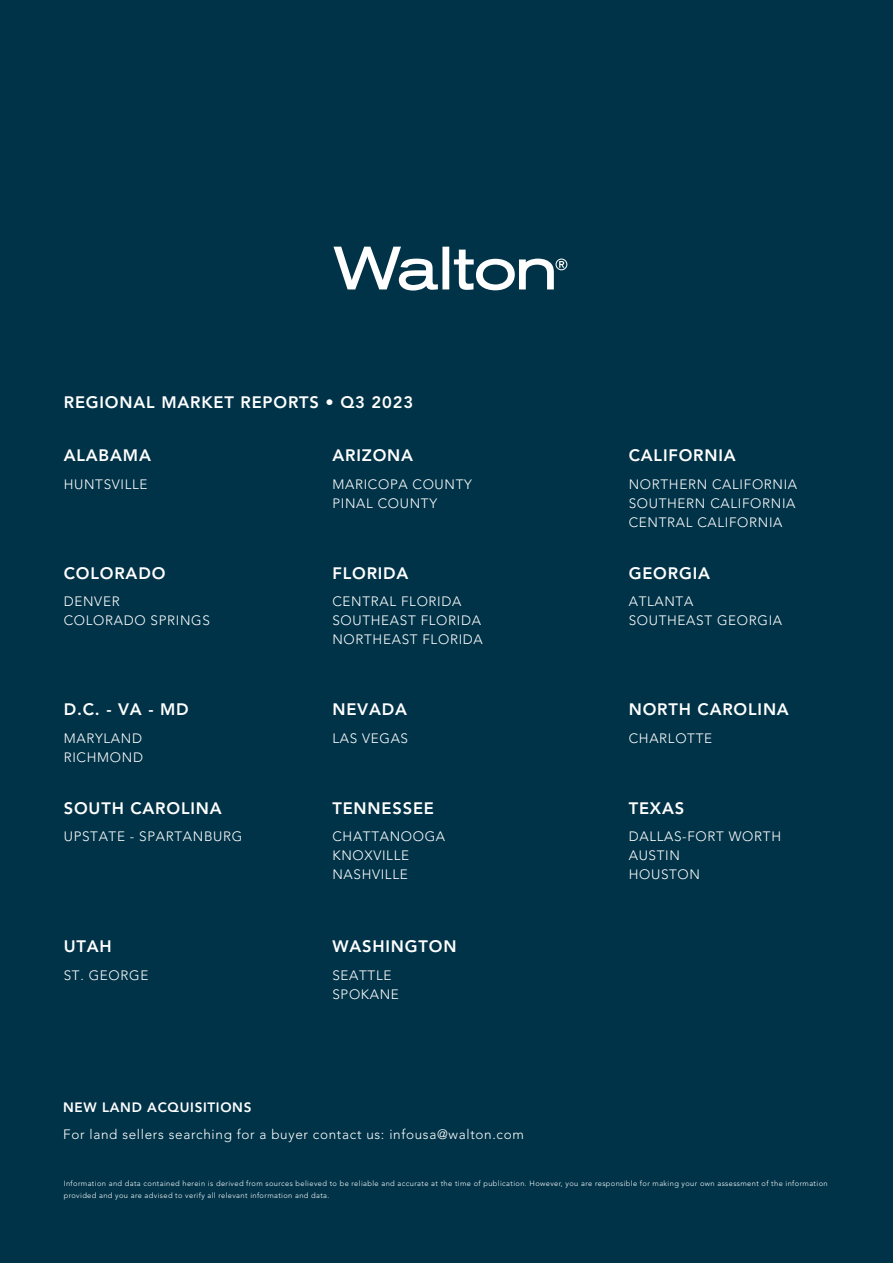
<style>
.page{position:relative;width:893px;height:1263px;background:#013348}
.page>*{position:absolute;margin:0;border:0;box-sizing:border-box;transform-origin:0 0}
.Walton_Body_Copy_-_White{font:800 16.5px "Avenir LT Std";letter-spacing:.05em;color:#fff}
.Walton_Body_Copy_-_White-2{font:300 13.5px "Avenir LT Std";letter-spacing:.05em;color:#fff}
.Walton_Body_Copy_-_White-3{font:800 13.5px "Avenir LT Std";letter-spacing:.05em;color:#fff}
.Walton_Source_Disclaimer_Copy_-_White{font:300 7.5px/12px "Avenir LT Std";letter-spacing:.05em;color:#fff}
</style>
<div class="page">
<svg style="left:333px;top:247px;width:234px;height:43px"></svg>
<p class="Walton_Body_Copy_-_White" style="left:64px;top:392px;width:351px">REGIONAL MARKET REPORTS • Q3 2023</p>
<p class="Walton_Body_Copy_-_White" style="left:64px;top:446px;width:89px">ALABAMA</p>
<p class="Walton_Body_Copy_-_White-2" style="left:64px;top:476px;width:85px">HUNTSVILLE</p>
<p class="Walton_Body_Copy_-_White" style="left:64px;top:563px;width:103px">COLORADO</p>
<p class="Walton_Body_Copy_-_White-2" style="left:64px;top:594px;width:57px">DENVER</p>
<p class="Walton_Body_Copy_-_White-2" style="left:64px;top:613px;width:148px">COLORADO SPRINGS</p>
<p class="Walton_Body_Copy_-_White" style="left:64px;top:700px;width:126px">D.C. - VA - MD</p>
<p class="Walton_Body_Copy_-_White-2" style="left:64px;top:730px;width:80px">MARYLAND</p>
<p class="Walton_Body_Copy_-_White-2" style="left:64px;top:749px;width:81px">RICHMOND</p>
<p class="Walton_Body_Copy_-_White" style="left:64px;top:798px;width:159px">SOUTH CAROLINA</p>
<p class="Walton_Body_Copy_-_White-2" style="left:64px;top:829px;width:180px">UPSTATE - SPARTANBURG</p>
<p class="Walton_Body_Copy_-_White" style="left:64px;top:937px;width:49px">UTAH</p>
<p class="Walton_Body_Copy_-_White-2" style="left:64px;top:967px;width:86px">ST. GEORGE</p>
<p class="Walton_Body_Copy_-_White" style="left:332px;top:446px;width:82px">ARIZONA</p>
<p class="Walton_Body_Copy_-_White-2" style="left:332px;top:476px;width:141px">MARICOPA COUNTY</p>
<p class="Walton_Body_Copy_-_White-2" style="left:332px;top:495px;width:106px">PINAL COUNTY</p>
<p class="Walton_Body_Copy_-_White" style="left:332px;top:563px;width:78px">FLORIDA</p>
<p class="Walton_Body_Copy_-_White-2" style="left:332px;top:594px;width:131px">CENTRAL FLORIDA</p>
<p class="Walton_Body_Copy_-_White-2" style="left:332px;top:613px;width:150px">SOUTHEAST FLORIDA</p>
<p class="Walton_Body_Copy_-_White-2" style="left:332px;top:631px;width:152px">NORTHEAST FLORIDA</p>
<p class="Walton_Body_Copy_-_White" style="left:332px;top:700px;width:76px">NEVADA</p>
<p class="Walton_Body_Copy_-_White-2" style="left:332px;top:730px;width:77px">LAS VEGAS</p>
<p class="Walton_Body_Copy_-_White" style="left:332px;top:798px;width:103px">TENNESSEE</p>
<p class="Walton_Body_Copy_-_White-2" style="left:332px;top:829px;width:114px">CHATTANOOGA</p>
<p class="Walton_Body_Copy_-_White-2" style="left:332px;top:848px;width:78px">KNOXVILLE</p>
<p class="Walton_Body_Copy_-_White-2" style="left:332px;top:866px;width:77px">NASHVILLE</p>
<p class="Walton_Body_Copy_-_White" style="left:332px;top:937px;width:126px">WASHINGTON</p>
<p class="Walton_Body_Copy_-_White-2" style="left:332px;top:967px;width:61px">SEATTLE</p>
<p class="Walton_Body_Copy_-_White-2" style="left:332px;top:986px;width:68px">SPOKANE</p>
<p class="Walton_Body_Copy_-_White-3" style="left:63px;top:1099px;width:190px">NEW LAND ACQUISITIONS</p>
<p class="Walton_Body_Copy_-_White-2" style="left:63px;top:1126px;width:462px">For land sellers searching for a buyer contact us: infousa@walton.com</p>
<p class="Walton_Body_Copy_-_White" style="left:629px;top:446px;width:109px">CALIFORNIA</p>
<p class="Walton_Body_Copy_-_White-2" style="left:629px;top:476px;width:170px">NORTHERN CALIFORNIA</p>
<p class="Walton_Body_Copy_-_White-2" style="left:629px;top:495px;width:168px">SOUTHERN CALIFORNIA</p>
<p class="Walton_Body_Copy_-_White-2" style="left:629px;top:514px;width:155px">CENTRAL CALIFORNIA</p>
<p class="Walton_Body_Copy_-_White" style="left:629px;top:563px;width:83px">GEORGIA</p>
<p class="Walton_Body_Copy_-_White-2" style="left:629px;top:594px;width:66px">ATLANTA</p>
<p class="Walton_Body_Copy_-_White-2" style="left:629px;top:613px;width:155px">SOUTHEAST GEORGIA</p>
<p class="Walton_Body_Copy_-_White" style="left:629px;top:700px;width:162px">NORTH CAROLINA</p>
<p class="Walton_Body_Copy_-_White-2" style="left:629px;top:730px;width:85px">CHARLOTTE</p>
<p class="Walton_Body_Copy_-_White" style="left:629px;top:798px;width:57px">TEXAS</p>
<p class="Walton_Body_Copy_-_White-2" style="left:629px;top:829px;width:154px">DALLAS-FORT WORTH</p>
<p class="Walton_Body_Copy_-_White-2" style="left:629px;top:848px;width:53px">AUSTIN</p>
<p class="Walton_Body_Copy_-_White-2" style="left:629px;top:866px;width:73px">HOUSTON</p>
<p class="Walton_Source_Disclaimer_Copy_-_White" style="left:64px;top:1177px;width:765px">Information and data contained herein is derived from sources believed to be reliable and accurate at the time of publication. However, you are responsible for making your own assessment of the information provided and you are advised to verify all relevant information and data.</p>
</div>
